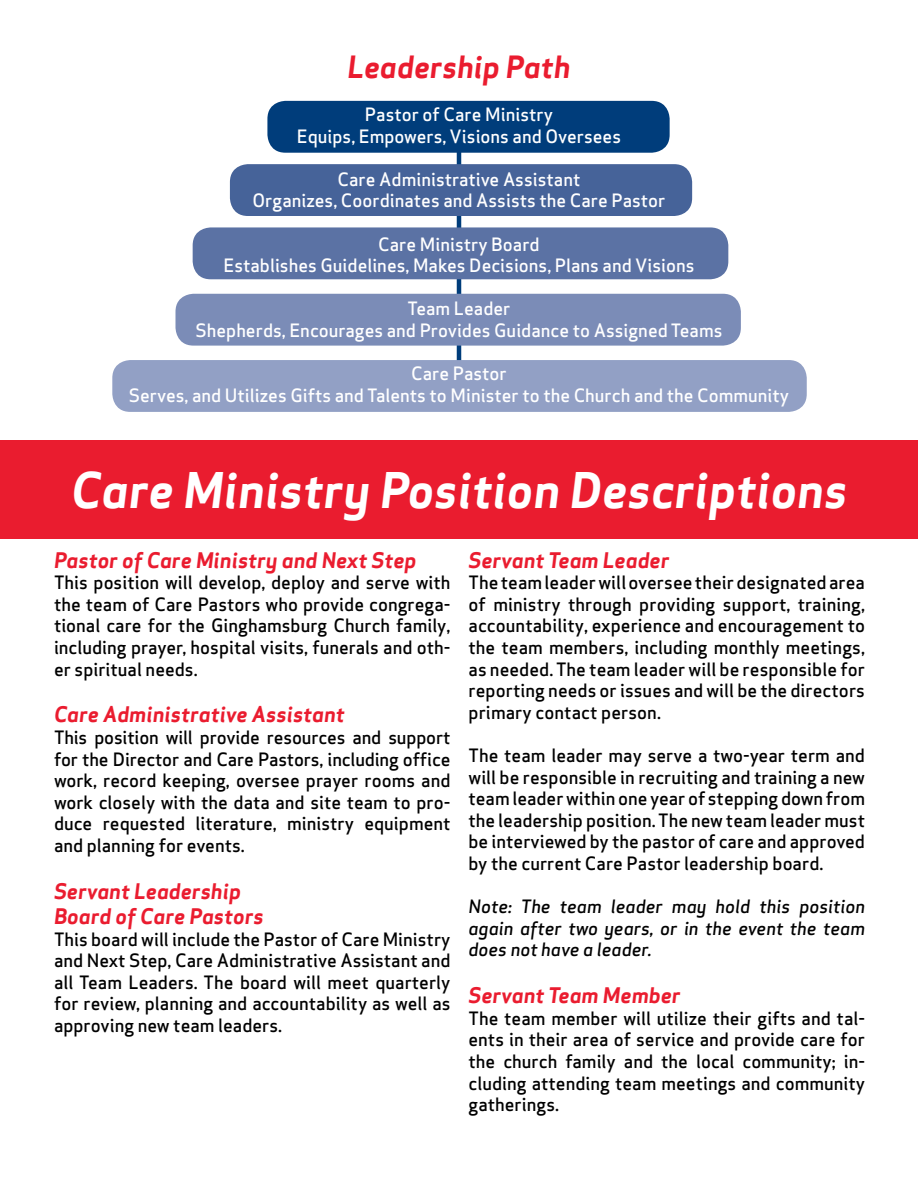
<style>
.page{position:relative;width:918px;height:1188px;background:#fff}
.page>*{position:absolute;margin:0;border:0;box-sizing:border-box;transform-origin:0 0}
.t1{font:48px "Apex Sans Bold Italic T";color:#fff}
.t2{font:30px "Apex Sans Bold Italic T";color:#ea1c2f}
.t3{font:21px/25.2px "Apex Sans Bold Italic T";color:#ea1c2f}
.t4{font:18px/21.6px "Apex Sans Medium T";color:#000;text-align:justify}
.t5{font:18px/21.6px "Apex Sans Medium T";color:#fff;text-align:center}
.t6{font:18px/21.6px "Apex Sans Medium Italic T";color:#000;text-align:justify}
</style>
<div class="page">
<div style="left:0;top:441px;width:918px;height:98px;background:#ea1c2f"></div>
<hr style="left:457px;top:119px;width:4px;height:267px;background:#003d7b">
<div style="left:230px;top:164px;width:462px;height:52px;background:#466399;border-radius:18px"></div>
<div style="left:267px;top:101px;width:403px;height:52px;background:#003d7b;border-radius:18px"></div>
<div style="left:193px;top:227px;width:535px;height:52px;background:#5b72a4;border-radius:18px"></div>
<div style="left:176px;top:294px;width:565px;height:52px;background:#7b8cb7;border-radius:18px"></div>
<div style="left:112px;top:360px;width:695px;height:52px;background:#92a0c5;border-radius:18px"></div>
<h2 class="t2" style="left:347px;top:47px;width:225px">Leadership Path</h2>
<p class="t5" style="left:297px;top:103px;width:326px">Pastor of Care Ministry<br>Equips, Empowers, Visions and Oversees</p>
<p class="t5" style="left:252px;top:168px;width:415px">Care Administrative Assistant<br>Organizes, Coordinates and Assists the Care Pastor</p>
<p class="t5" style="left:224px;top:233px;width:472px">Care Ministry Board<br>Establishes Guidelines, Makes Decisions, Plans and Visions</p>
<p class="t5" style="left:195px;top:298px;width:529px">Team Leader<br>Shepherds, Encourages and Provides Guidance to Assigned Teams</p>
<p class="t5" style="left:129px;top:363px;width:662px">Care Pastor<br>Serves, and Utilizes Gifts and Talents to Minister to the Church and the Community</p>
<h1 class="t1" style="left:71px;top:459px;width:778px">Care Ministry Position Descriptions</h1>
<p class="t3" style="left:54px;top:547px;width:364px">Pastor of Care Ministry and Next Step</p>
<p class="t4" style="left:54px;top:572px;width:398px">This position will develop, deploy and serve with the team of Care Pastors who provide congrega&shy;tional care for the Ginghamsburg Church family, including prayer, hospital visits, funerals and oth&shy;er spiritual needs.</p>
<p class="t3" style="left:54px;top:702px;width:292px">Care Administrative Assistant</p>
<p class="t4" style="left:54px;top:726px;width:398px">This position will provide resources and support for the Director and Care Pastors, including office work, record keeping, oversee prayer rooms and work closely with the data and site team to pro&shy;duce requested literature, ministry equipment and planning for events.</p>
<p class="t3" style="left:54px;top:878px;width:211px">Servant Leadership<br>Board of Care Pastors</p>
<p class="t4" style="left:54px;top:928px;width:398px">This board will include the Pastor of Care Ministry and Next Step, Care Administrative Assistant and all Team Leaders. The board will meet quarterly for review, planning and accountability as well as approving new team leaders.</p>
<p class="t3" style="left:469px;top:547px;width:202px">Servant Team Leader</p>
<p class="t4" style="left:469px;top:572px;width:398px">The team leader will oversee their designated area of ministry through providing support, training, accountability, experience and encouragement to the team members, including monthly meetings, as needed. The team leader will be responsible for reporting needs or issues and will be the directors primary contact person.</p>
<p class="t4" style="left:469px;top:744px;width:398px">The team leader may serve a two-year term and will be responsible in recruiting and training a new team leader within one year of stepping down from the leadership position. The new team leader must be interviewed by the pastor of care and approved by the current Care Pastor leadership board.</p>
<p class="t6" style="left:469px;top:896px;width:398px">Note: The team leader may hold this position again after two years, or in the event the team does not have a leader.</p>
<p class="t3" style="left:469px;top:983px;width:214px">Servant Team Member</p>
<p class="t4" style="left:469px;top:1007px;width:398px">The team member will utilize their gifts and tal&shy;ents in their area of service and provide care for the church family and the local community; in&shy;cluding attending team meetings and community gatherings.</p>
</div>
